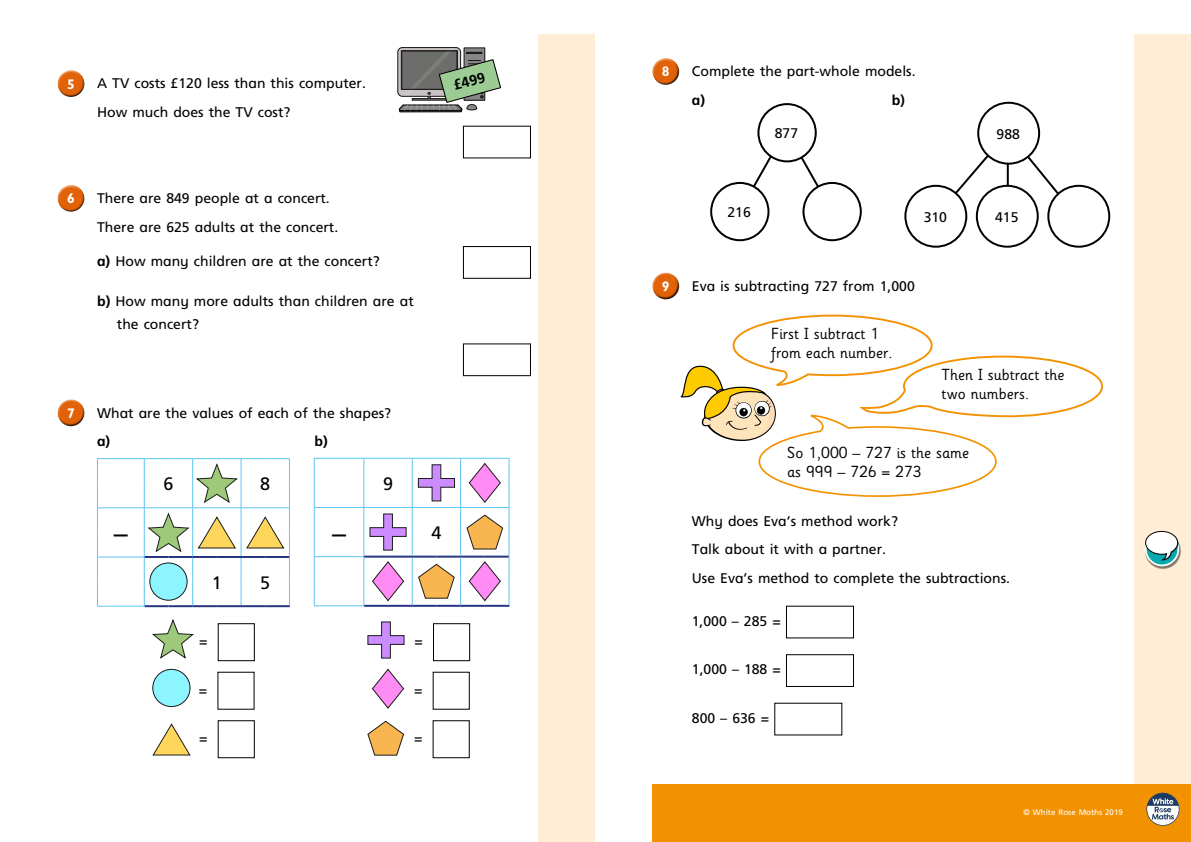
<style>
.page{position:relative;width:1191px;height:842px;background:#fff}
.page>*{position:absolute;margin:0;border:0;box-sizing:border-box;transform-origin:0 0}
.t1{font:28px "Frutiger Inf";color:#000}
.t2{font:18px "Frutiger Inf";color:#000}
.t3{font:16px/19.2px "Sassoon Infant Std";color:#000}
.t4{font:700 14.5px "Frutiger Inf";color:#000}
.t5{font:14px/28.7px "Frutiger Inf";color:#000}
.t6{font:700 14px "Frutiger Inf";color:#000}
.t7{font:700 14px "Gill Infant";color:#fff}
.t8{font:8px "Frutiger Inf";color:#fff}
.s1{font-weight:700}
</style>
<div class="page">
<div style="left:539px;top:34px;width:99px;height:808px;background:#ffeed5"></div>
<div style="left:1134px;top:34px;width:57px;height:808px;background:#ffeed5"></div>
<div style="left:595px;top:0;width:57px;height:842px;background:#fff"></div>
<div style="left:652px;top:785px;width:539px;height:57px;background:#f39200"></div>
<div style="left:652px;top:57px;width:28px;height:22px;background:#fff;opacity:.75"></div>
<div style="left:652px;top:62px;width:29px;height:24px;background:#000;opacity:.75"></div>
<svg style="left:745px;top:129px;width:81px;height:85px"></svg>
<div style="left:758px;top:104px;width:57px;height:57px;background:#fff;border-radius:50%"></div>
<div style="left:757px;top:103px;width:59px;height:59px;border:2px solid #000;border-radius:50%"></div>
<div style="left:711px;top:183px;width:57px;height:57px;background:#fff;border-radius:50%"></div>
<div style="left:710px;top:182px;width:59px;height:59px;border:2px solid #000;border-radius:50%"></div>
<div style="left:803px;top:183px;width:57px;height:57px;background:#fff;border-radius:50%"></div>
<div style="left:802px;top:182px;width:59px;height:59px;border:2px solid #000;border-radius:50%"></div>
<svg style="left:932px;top:130px;width:148px;height:90px"></svg>
<div style="left:978px;top:103px;width:61px;height:61px;background:#fff;border-radius:50%"></div>
<div style="left:977px;top:102px;width:63px;height:63px;border:2px solid #000;border-radius:50%"></div>
<div style="left:905px;top:186px;width:61px;height:61px;background:#fff;border-radius:50%"></div>
<div style="left:904px;top:185px;width:63px;height:63px;border:2px solid #000;border-radius:50%"></div>
<div style="left:976px;top:186px;width:61px;height:61px;background:#fff;border-radius:50%"></div>
<div style="left:975px;top:185px;width:63px;height:63px;border:2px solid #000;border-radius:50%"></div>
<div style="left:1048px;top:186px;width:61px;height:61px;background:#fff;border-radius:50%"></div>
<div style="left:1047px;top:185px;width:63px;height:63px;border:2px solid #000;border-radius:50%"></div>
<div style="left:652px;top:272px;width:28px;height:22px;background:#fff;opacity:.75"></div>
<div style="left:652px;top:276px;width:29px;height:25px;background:#000;opacity:.75"></div>
<svg style="left:680px;top:314px;width:424px;height:183px"></svg>
<div style="left:786px;top:606px;width:68px;height:32px;border:1px solid #000"></div>
<div style="left:786px;top:654px;width:68px;height:33px;border:1px solid #000"></div>
<div style="left:57px;top:69px;width:28px;height:22px;background:#fff;opacity:.75"></div>
<div style="left:57px;top:74px;width:29px;height:24px;background:#000;opacity:.75"></div>
<div style="left:397px;top:47px;width:64px;height:50px;border:1px solid #1d1d1b;border-radius:5px"></div>
<svg style="left:398px;top:48px;width:103px;height:65px"></svg>
<div style="left:463px;top:126px;width:68px;height:32px;border:1px solid #000"></div>
<div style="left:57px;top:184px;width:28px;height:22px;background:#fff;opacity:.75"></div>
<div style="left:57px;top:189px;width:29px;height:24px;background:#000;opacity:.75"></div>
<div style="left:463px;top:246px;width:68px;height:33px;border:1px solid #000"></div>
<div style="left:463px;top:343px;width:68px;height:33px;border:1px solid #000"></div>
<div style="left:57px;top:398px;width:28px;height:22px;background:#fff;opacity:.75"></div>
<div style="left:57px;top:403px;width:29px;height:24px;background:#000;opacity:.75"></div>
<hr style="left:97px;top:458px;width:47px;height:1px;background:#5bc5f2">
<hr style="left:97px;top:507px;width:47px;height:1px;background:#5bc5f2">
<hr style="left:97px;top:557px;width:48px;height:1px;background:#5bc5f2">
<svg style="left:97px;top:459px;width:1px;height:147px"></svg>
<hr style="left:97px;top:606px;width:48px;height:1px;background:#5bc5f2">
<hr style="left:145px;top:605px;width:23px;height:2px;background:#283583">
<hr style="left:168px;top:605px;width:25px;height:2px;background:#283583">
<hr style="left:193px;top:605px;width:24px;height:2px;background:#283583">
<hr style="left:217px;top:605px;width:24px;height:2px;background:#283583">
<hr style="left:241px;top:605px;width:24px;height:2px;background:#283583">
<hr style="left:265px;top:605px;width:25px;height:2px;background:#283583">
<svg style="left:144px;top:458px;width:146px;height:148px"></svg>
<div style="left:150px;top:563px;width:37px;height:37px;background:#8cf5ff;border-radius:50%"></div>
<div style="left:149px;top:563px;width:38px;height:38px;border:1px solid #1c1c1c;border-radius:50%"></div>
<hr style="left:314px;top:458px;width:50px;height:1px;background:#5bc5f2">
<hr style="left:314px;top:507px;width:50px;height:1px;background:#5bc5f2">
<hr style="left:314px;top:556px;width:50px;height:1px;background:#5bc5f2">
<svg style="left:314px;top:459px;width:1px;height:146px"></svg>
<hr style="left:314px;top:605px;width:50px;height:1px;background:#5bc5f2">
<hr style="left:364px;top:605px;width:24px;height:2px;background:#283583">
<hr style="left:388px;top:605px;width:24px;height:2px;background:#283583">
<hr style="left:412px;top:605px;width:24px;height:2px;background:#283583">
<hr style="left:436px;top:605px;width:24px;height:2px;background:#283583">
<hr style="left:460px;top:605px;width:25px;height:2px;background:#283583">
<hr style="left:485px;top:605px;width:24px;height:2px;background:#283583">
<svg style="left:363px;top:458px;width:146px;height:147px"></svg>
<svg style="left:152px;top:619px;width:42px;height:40px"></svg>
<div style="left:218px;top:623px;width:37px;height:38px;border:1px solid #000"></div>
<svg style="left:367px;top:621px;width:38px;height:38px"></svg>
<div style="left:433px;top:623px;width:37px;height:38px;border:1px solid #000"></div>
<div style="left:153px;top:669px;width:37px;height:38px;background:#8cf5ff;border-radius:50%"></div>
<div style="left:152px;top:669px;width:38px;height:38px;border:1px solid #1c1c1c;border-radius:50%"></div>
<svg style="left:372px;top:668px;width:32px;height:41px"></svg>
<svg style="left:152px;top:723px;width:39px;height:33px"></svg>
<div style="left:218px;top:720px;width:37px;height:38px;border:1px solid #000"></div>
<svg style="left:367px;top:720px;width:37px;height:36px"></svg>
<svg style="left:1146px;top:793px;width:33px;height:33px"></svg>
<img style="left:1148px;top:541px;width:33px;height:28px">
<svg style="left:1145px;top:533px;width:33px;height:32px"></svg>
<div style="left:1145px;top:532px;width:34px;height:34px;border:2px solid #fff;border-radius:50%"></div>
<svg style="left:1145px;top:531px;width:33px;height:30px"></svg>
<p class="t7" style="left:67px;top:76px;width:9px">5</p>
<p class="t5" style="left:97px;top:69px;width:270px">A TV costs £120 less than this computer.</p>
<p class="t4" style="left:451px;top:77px;width:34px;rotate:-15deg">£499</p>
<p class="t5" style="left:97px;top:98px;width:195px">How much does the TV cost?</p>
<p class="t7" style="left:67px;top:190px;width:9px">6</p>
<p class="t5" style="left:97px;top:184px;width:243px">There are 849 people at a concert.<br>There are 625 adults at the concert.</p>
<p class="t5" style="left:97px;top:247px;width:284px"><span class="s1">a)</span> How many children are at the concert?</p>
<p class="t5" style="left:117px;top:290px;width:298px;line-height:23px;text-indent:-20px"><span class="s1">b)</span> How many more adults than children are at the concert?</p>
<p class="t7" style="left:67px;top:405px;width:9px">7</p>
<p class="t5" style="left:97px;top:398px;width:296px">What are the values of each of the shapes?</p>
<p class="t6" style="left:97px;top:433px;width:15px">a)</p>
<p class="t6" style="left:314px;top:433px;width:15px">b)</p>
<p class="t2" style="left:163px;top:473px;width:12px">6</p>
<p class="t2" style="left:260px;top:473px;width:12px">8</p>
<p class="t2" style="left:383px;top:473px;width:12px">9</p>
<h1 class="t1" style="left:114px;top:517px;width:15px">–</h1>
<p class="t2" style="left:212px;top:572px;width:12px">1</p>
<p class="t2" style="left:260px;top:572px;width:12px">5</p>
<h1 class="t1" style="left:332px;top:517px;width:15px">–</h1>
<p class="t2" style="left:431px;top:522px;width:12px">4</p>
<p class="t5" style="left:199px;top:627px;width:10px">=</p>
<p class="t5" style="left:414px;top:627px;width:10px">=</p>
<p class="t5" style="left:199px;top:676px;width:10px">=</p>
<p class="t5" style="left:414px;top:676px;width:10px">=</p>
<p class="t5" style="left:199px;top:724px;width:10px">=</p>
<p class="t5" style="left:414px;top:724px;width:10px">=</p>
<p class="t7" style="left:662px;top:63px;width:9px">8</p>
<p class="t5" style="left:692px;top:57px;width:225px">Complete the part-whole models.</p>
<p class="t6" style="left:692px;top:92px;width:15px">a)</p>
<p class="t5" style="left:774px;top:119px;width:25px">877</p>
<p class="t6" style="left:892px;top:92px;width:14px">b)</p>
<p class="t5" style="left:996px;top:119px;width:25px">988</p>
<p class="t5" style="left:727px;top:198px;width:25px">216</p>
<p class="t5" style="left:923px;top:202px;width:25px">310</p>
<p class="t5" style="left:995px;top:202px;width:25px">415</p>
<p class="t7" style="left:662px;top:278px;width:9px">9</p>
<p class="t5" style="left:692px;top:272px;width:224px">Eva is subtracting 727 from 1,000</p>
<p class="t3" style="left:771px;top:324px;width:123px">First I subtract 1 from each number.</p>
<p class="t3" style="left:941px;top:365px;width:124px">Then I subtract the two numbers.</p>
<p class="t3" style="left:787px;top:443px;width:183px">So 1,000 – 727 is the same as 999 – 726 = 273</p>
<p class="t5" style="left:692px;top:506px;width:320px">Why does Eva’s method work?<br>Talk about it with a partner.<br>Use Eva’s method to complete the subtractions.</p>
<p class="t5" style="left:692px;top:606px;width:90px">1,000 – 285 =</p>
<p class="t5" style="left:692px;top:655px;width:90px">1,000 – 188 =</p>
<p class="t5" style="left:692px;top:703px;width:79px">800 – 636 =</p>
<p class="t8" style="left:1023px;top:808px;width:101px">© White Rose Maths 2019</p>
</div>
